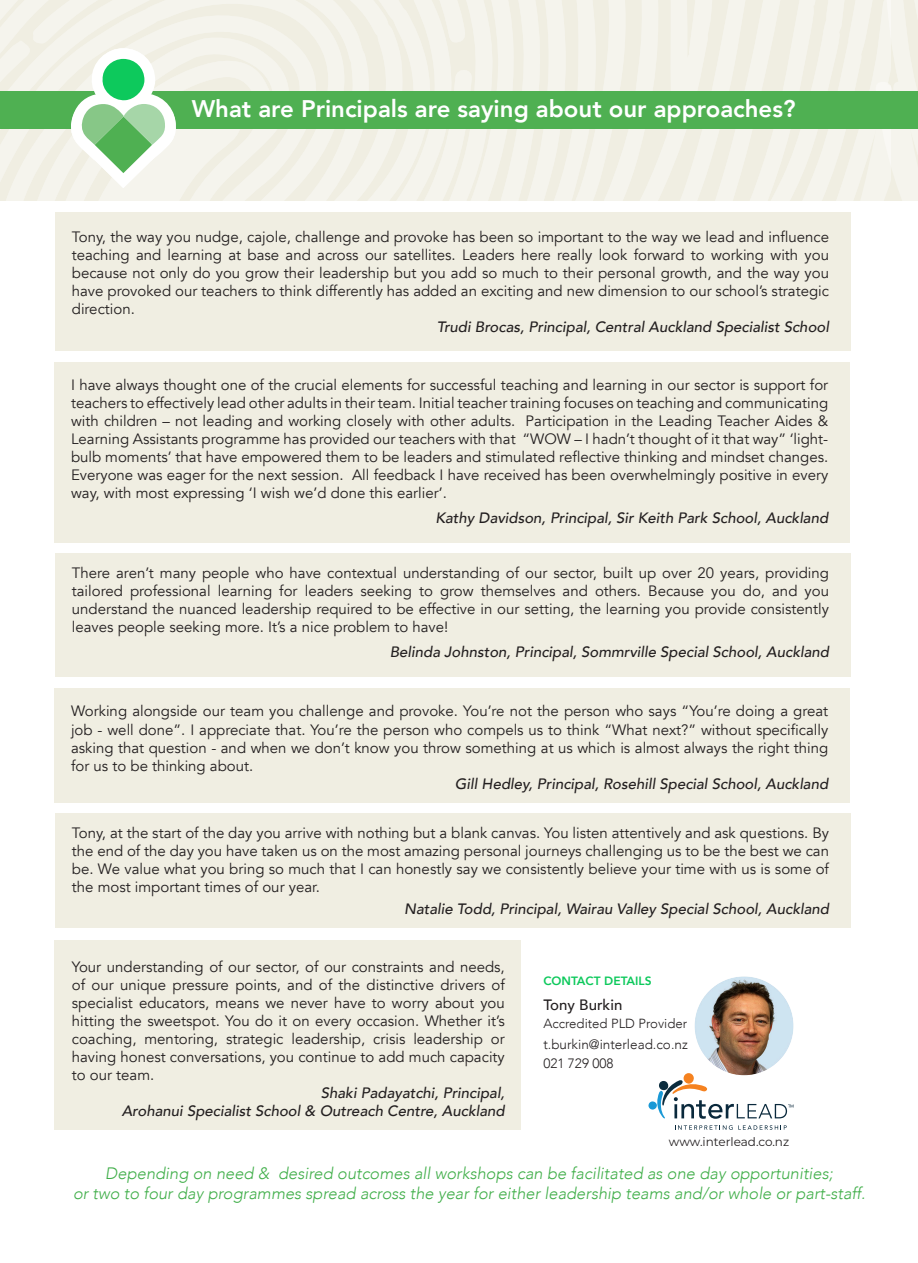
<style>
.page{position:relative;width:918px;height:1263px;background:#fff}
.page>*{position:absolute;margin:0;border:0;box-sizing:border-box;transform-origin:0 0}
.t1{font:800 24px "Avenir";color:#fff}
.t2{font:italic 300 16.5px/19.8px "Avenir";color:#40ae49;text-align:center}
.t3{font:15px/18px "Avenir";color:#231f20;text-align:justify}
.t4{font:italic 500 15px/18px "Avenir";color:#231f20;text-align:right}
.t5{font:500 15px "Avenir";color:#231f20}
.t6{font:300 13.5px/19.5px "Avenir";color:#231f20}
.t7{font:300 13.2px "Avenir";color:#231f20}
.t8{font:12px "Montserrat";letter-spacing:-.005em;color:#231f20}
.t9{font:800 12px "Avenir";color:#0dc95c}
</style>
<div class="page">
<svg style="left:566px;top:0;width:36px;height:201px;background:#f2f1e8"></svg>
<div style="left:602px;top:0;width:65px;height:201px;background:#f3f2e9"></div>
<svg style="left:667px;top:0;width:251px;height:447px"></svg>
<div style="left:881px;top:201px;width:37px;height:442px;background:#fff"></div>
<div style="left:0;top:91px;width:918px;height:38px;background:#4fb052"></div>
<div style="left:55px;top:213px;width:795px;height:138px;background:#f0eee2"></div>
<div style="left:54px;top:362px;width:795px;height:180px;background:#f0eee2"></div>
<div style="left:55px;top:553px;width:795px;height:124px;background:#f0eee2"></div>
<div style="left:54px;top:688px;width:795px;height:114px;background:#f0eee2"></div>
<div style="left:683px;top:1073px;width:11px;height:11px;background:#f58220;border-radius:50%"></div>
<svg style="left:648px;top:1101px;width:9px;height:9px"></svg>
<svg style="left:675px;top:1125px;width:57px;height:5px"></svg>
<svg style="left:738px;top:1125px;width:48px;height:5px"></svg>
<svg style="left:653px;top:1079px;width:140px;height:40px"></svg>
<img style="left:694px;top:976px;width:99px;height:99px;border-radius:49px">
<svg style="left:0;top:0;width:566px;height:213px"></svg>
<div style="left:55px;top:814px;width:795px;height:114px;background:#f0eee2"></div>
<div style="left:54px;top:940px;width:466px;height:190px;background:#f0eee2"></div>
<h1 class="t1" style="left:192px;top:90px;width:605px">What are Principals are saying about our approaches?</h1>
<p class="t3" style="left:72px;top:228px;width:758px">Tony, the way you nudge, cajole, challenge and provoke has been so important to the way we lead and influence teaching and learning at base and across our satellites. Leaders here really look forward to working with you because not only do you grow their leadership but you add so much to their personal growth, and the way you have provoked our teachers to think differently has added an exciting and new dimension to our school’s strategic direction.</p>
<p class="t4" style="left:437px;top:318px;width:394px">Trudi Brocas, Principal, Central Auckland Specialist School</p>
<p class="t3" style="left:71px;top:376px;width:758px">I have always thought one of the crucial elements for successful teaching and learning in our sector is support for teachers to effectively lead other adults in their team. Initial teacher training focuses on teaching and communicating with children – not leading and working closely with other adults. Participation in the Leading Teacher Aides &amp; Learning Assistants programme has provided our teachers with that “WOW – I hadn’t thought of it that way” ‘light&shy;bulb moments’ that have empowered them to be leaders and stimulated reflective thinking and mindset changes.<br>Everyone was eager for the next session. All feedback I have received has been overwhelmingly positive in every way, with most expressing ‘I wish we’d done this earlier’.</p>
<p class="t4" style="left:435px;top:509px;width:394px">Kathy Davidson, Principal, Sir Keith Park School, Auckland</p>
<p class="t3" style="left:72px;top:564px;width:758px">There aren’t many people who have contextual understanding of our sector, built up over 20 years, providing tailored professional learning for leaders seeking to grow themselves and others. Because you do, and you understand the nuanced leadership required to be effective in our setting, the learning you provide consistently leaves people seeking more. It’s a nice problem to have!</p>
<p class="t4" style="left:390px;top:643px;width:441px">Belinda Johnston, Principal, Sommrville Special School, Auckland</p>
<p class="t3" style="left:71px;top:703px;width:758px">Working alongside our team you challenge and provoke. You’re not the person who says “You’re doing a great job - well done”. I appreciate that. You’re the person who compels us to think “What next?” without specifically asking that question - and when we don’t know you throw something at us which is almost always the right thing for us to be thinking about.</p>
<p class="t4" style="left:455px;top:774px;width:375px">Gill Hedley, Principal, Rosehill Special School, Auckland</p>
<p class="t3" style="left:72px;top:824px;width:758px">Tony, at the start of the day you arrive with nothing but a blank canvas. You listen attentively and ask questions. By the end of the day you have taken us on the most amazing personal journeys challenging us to be the best we can be. We value what you bring so much that I can honestly say we consistently believe your time with us is some of the most important times of our year.</p>
<p class="t4" style="left:404px;top:900px;width:426px">Natalie Todd, Principal, Wairau Valley Special School, Auckland</p>
<p class="t3" style="left:72px;top:958px;width:434px">Your understanding of our sector, of our constraints and needs, of our unique pressure points, and of the distinctive drivers of specialist educators, means we never have to worry about you hitting the sweetspot. You do it on every occasion. Whether it’s coaching, mentoring, strategic leadership, crisis leadership or having honest conversations, you continue to add much capacity to our team.</p>
<p class="t4" style="left:122px;top:1083px;width:384px">Shaki Padayatchi, Principal,<br>Arohanui Specialist School &amp; Outreach Centre, Auckland</p>
<p class="t9" style="left:543px;top:972px;width:110px">CONTACT DETAILS</p>
<p class="t5" style="left:543px;top:992px;width:80px">Tony Burkin</p>
<p class="t7" style="left:543px;top:1015px;width:145px">Accredited PLD Provider</p>
<p class="t6" style="left:543px;top:1034px;width:146px">t.burkin@interlead.co.nz<br>021 729 008</p>
<p class="t8" style="left:669px;top:1133px;width:122px">www.interlead.co.nz</p>
<p class="t2" style="left:73px;top:1163px;width:793px">Depending on need &amp; desired outcomes all workshops can be facilitated as one day opportunities;<br>or two to four day programmes spread across the year for either leadership teams and/or whole or part-staff.</p>
</div>
